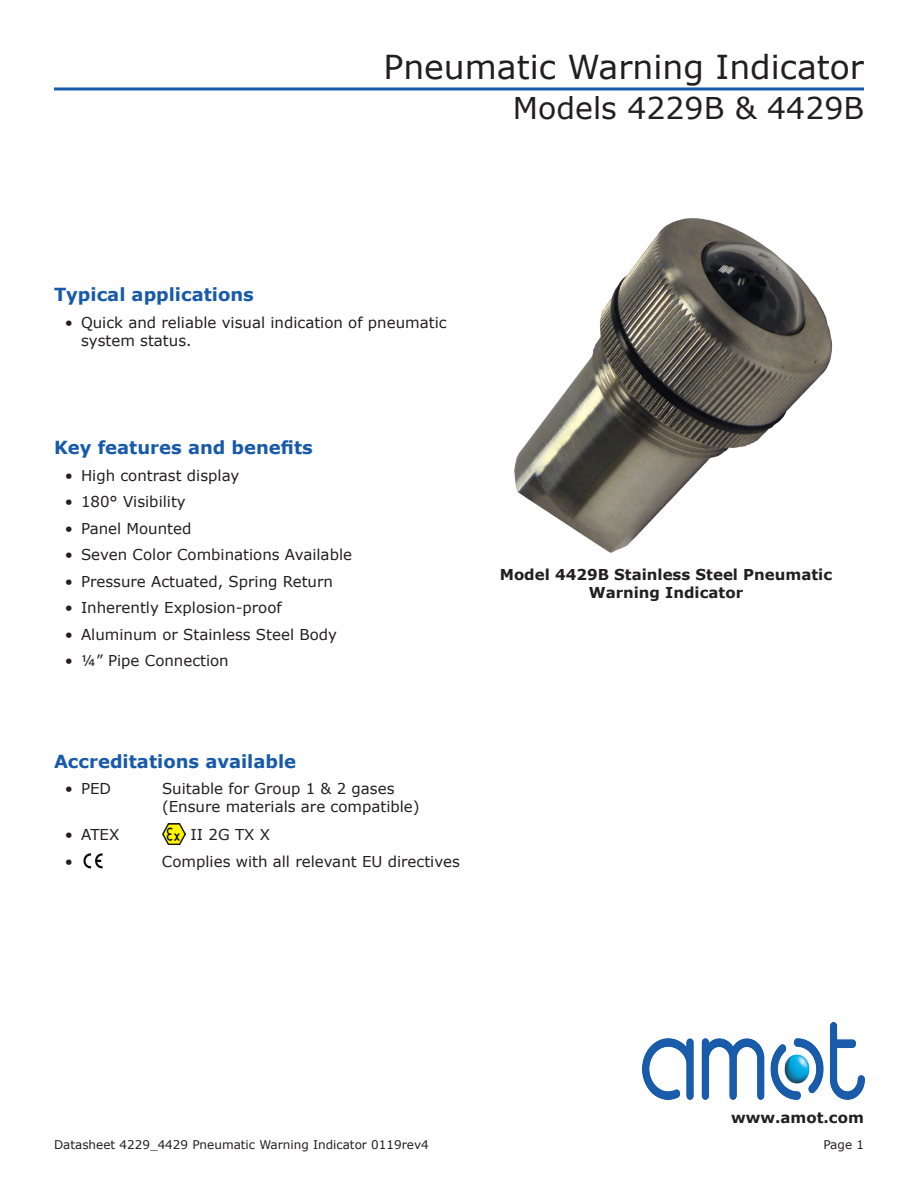
<style>
.page{position:relative;width:918px;height:1188px;background:#fff}
.page>*{position:absolute;margin:0;border:0;box-sizing:border-box;transform-origin:0 0}
.t1{font:33px "Verdana";color:#231f20}
.t2{font:30px "Verdana";color:#231f20}
.Datasheet{font:700 18px "Verdana";color:#185aaa}
.t3{font:15px/18px "Verdana";color:#231f20}
.Datasheet-2{font:700 15px/18px "Verdana";color:#231f20;text-align:center}
.t4{font:12px "Verdana";color:#231f20}
</style>
<div class="page">
<hr style="left:54px;top:87px;width:810px;height:3px;background:#185aaa">
<img style="left:643px;top:1023px;width:221px;height:76px">
<img style="left:162px;top:824px;width:23px;height:20px">
<img style="left:83px;top:853px;width:20px;height:16px">
<img style="left:514px;top:218px;width:319px;height:335px">
<h1 class="t1" style="left:383px;top:45px;width:482px">Pneumatic Warning Indicator</h1>
<h2 class="t2" style="left:513px;top:87px;width:353px">Models 4229B &amp; 4429B</h2>
<p class="Datasheet" style="left:54px;top:282px;width:201px">Typical applications</p>
<p class="t3" style="left:81px;top:313px;width:367px;text-indent:-16px">• Quick and reliable visual indication of pneumatic system status.</p>
<p class="Datasheet" style="left:54px;top:435px;width:260px">Key features and benefits</p>
<p class="t3" style="left:65px;top:466px;width:176px">• High contrast display</p>
<p class="t3" style="left:65px;top:492px;width:122px">• 180° Visibility</p>
<p class="t3" style="left:65px;top:519px;width:128px">• Panel Mounted</p>
<p class="t3" style="left:65px;top:545px;width:289px">• Seven Color Combinations Available</p>
<p class="t3" style="left:65px;top:572px;width:270px">• Pressure Actuated, Spring Return</p>
<p class="t3" style="left:65px;top:598px;width:218px">• Inherently Explosion-proof</p>
<p class="t3" style="left:65px;top:625px;width:274px">• Aluminum or Stainless Steel Body</p>
<p class="t3" style="left:65px;top:651px;width:166px">• ¼” Pipe Connection</p>
<p class="Datasheet" style="left:54px;top:749px;width:244px">Accreditations available</p>
<p class="t3" style="left:65px;top:780px;width:48px">• PED</p>
<p class="t3" style="left:162px;top:780px;width:259px">Suitable for Group 1 &amp; 2 gases (Ensure materials are compatible)</p>
<p class="t3" style="left:65px;top:825px;width:56px">• ATEX</p>
<p class="t3" style="left:191px;top:825px;width:81px">II 2G TX X</p>
<p class="t3" style="left:65px;top:852px;width:10px">•</p>
<p class="t3" style="left:162px;top:852px;width:299px">Complies with all relevant EU directives</p>
<p class="Datasheet-2" style="left:500px;top:565px;width:334px">Model 4429B Stainless Steel Pneumatic<br>Warning Indicator</p>
<p class="Datasheet-2" style="left:731px;top:1108px;width:134px">www.amot.com</p>
<p class="t4" style="left:54px;top:1136px;width:376px">Datasheet 4229_4429 Pneumatic Warning Indicator 0119rev4</p>
<p class="t4" style="left:823px;top:1136px;width:42px">Page 1</p>
</div>
